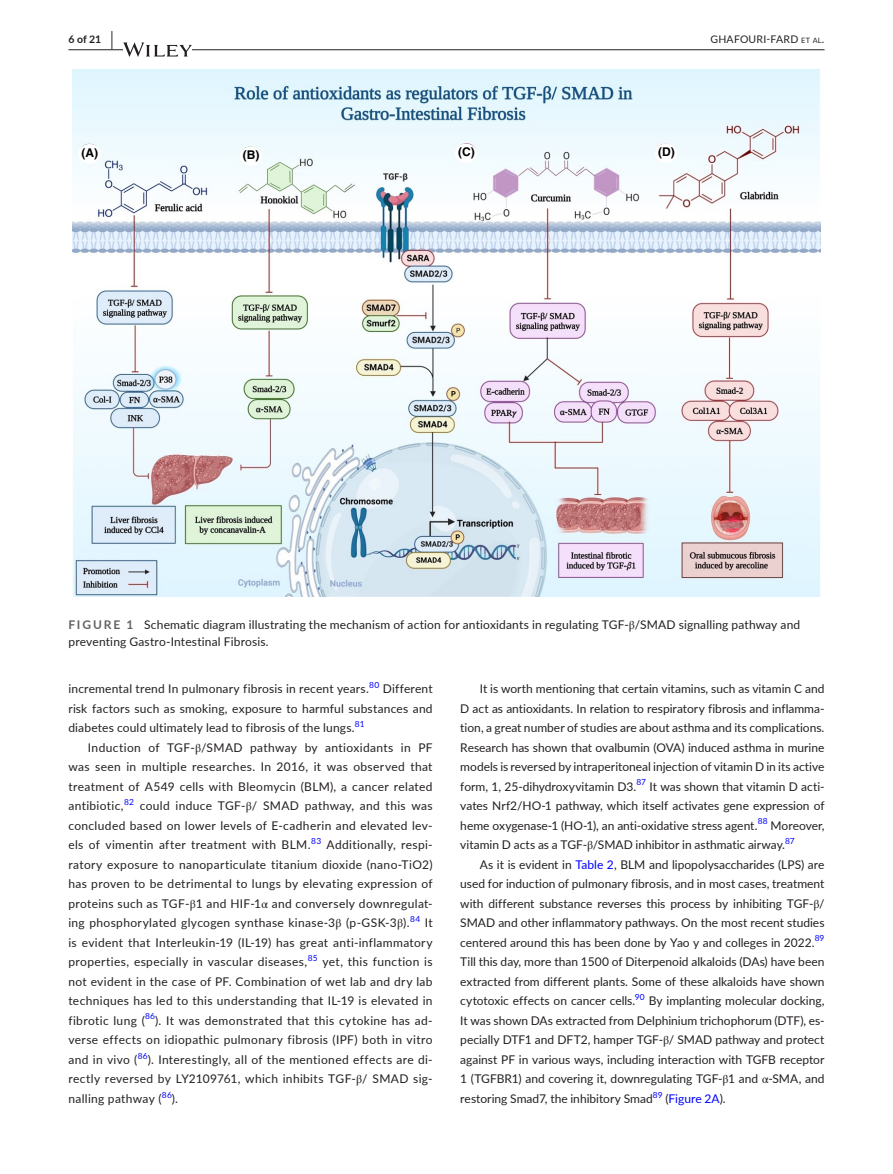
<style>
.page{position:relative;width:893px;height:1174px;background:#fff}
.page>*{position:absolute;margin:0;border:0;box-sizing:border-box;transform-origin:0 0}
.t1{font:12px/19.5px "Lato";letter-spacing:.015em;color:#231f20;text-align:justify}
.t2{font:700 12px "Helvetica LT Std";color:#000}
.t3{font:10.5px "Lato";letter-spacing:.025em;color:#231f20}
.t4{font:700 10.5px "Lato";color:#231f20}
.t5{font:8.4px "Lato";letter-spacing:.02em;color:#00f}
.s1{font-size:19.5px}
.s2{font-size:7.35px}
.s3{font-weight:700;color:#636366}
.s4{font-family:"STIX"}
.s5{color:#00f}
</style>
<div class="page">
<hr style="left:68px;top:49px;width:756px;height:1px;background:#231f20">
<svg style="left:123px;top:42px;width:69px;height:15px"></svg>
<img style="left:72px;top:69px;width:749px;height:528px">
<div style="left:78px;top:144px;width:23px;height:20px;background:#fff;border-radius:50%"></div>
<div style="left:240px;top:146px;width:22px;height:20px;background:#fff;border-radius:50%"></div>
<div style="left:455px;top:144px;width:22px;height:19px;background:#fff;border-radius:50%"></div>
<div style="left:655px;top:144px;width:22px;height:19px;background:#fff;border-radius:50%"></div>
<p class="t4" style="left:68px;top:31px;width:46px">6 of 21 <span class="s1">|</span></p>
<p class="t3" style="left:710px;top:31px;width:116px">GHAFOURI-FARD <span class="s2">et al</span>.</p>
<p class="t2" style="left:82px;top:145px;width:18px">(A)</p>
<p class="t2" style="left:243px;top:148px;width:18px">(B)</p>
<p class="t2" style="left:458px;top:145px;width:18px">(C)</p>
<p class="t2" style="left:658px;top:145px;width:18px">(D)</p>
<p class="t1" style="left:68px;top:616px;width:733px;line-height:16.5px"><span class="s3">FIGURE 1</span> Schematic diagram illustrating the mechanism of action for antioxidants in regulating TGF-<span class="s4">β</span>/SMAD signalling pathway and preventing Gastro-Intestinal Fibrosis.</p>
<p class="t1" style="left:68px;top:678px;width:302px">incremental trend In pulmonary fibrosis in recent years.</p>
<p class="t5" style="left:369px;top:679px;width:12px">80</p>
<p class="t1" style="left:68px;top:678px;width:366px;text-indent:314px">Different risk factors such as smoking, exposure to harmful substances and diabetes could ultimately lead to fibrosis of the lungs.</p>
<p class="t5" style="left:355px;top:718px;width:11px">81</p>
<p class="t1" style="left:68px;top:737px;width:366px;text-indent:20px">Induction of TGF-<span class="s4">β</span>/SMAD pathway by antioxidants in PF was seen in multiple researches. In 2016, it was observed that treatment of A549 cells with Bleomycin (BLM), a cancer related antibiotic,<sup>82</sup></p>
<p class="t1" style="left:68px;top:795px;width:366px;text-indent:71px">could induce TGF-<span class="s4">β</span>/ SMAD pathway, and this was concluded based on lower levels of E-cadherin and elevated lev&shy;els of vimentin after treatment with BLM.</p>
<p class="t5" style="left:311px;top:835px;width:12px">83</p>
<p class="t1" style="left:68px;top:834px;width:366px;text-indent:258px">Additionally, respi&shy;ratory exposure to nanoparticulate titanium dioxide (nano-TiO2) has proven to be detrimental to lungs by elevating expression of proteins such as TGF-<span class="s4">β</span>1 and HIF-1<span class="s4">α</span> and conversely downregulat&shy;ing phosphorylated glycogen synthase kinase-3<span class="s4">β</span> (p-GSK-3<span class="s4">β</span>).</p>
<p class="t5" style="left:410px;top:913px;width:12px">84</p>
<p class="t1" style="left:68px;top:912px;width:366px;text-indent:356px">It is evident that Interleukin-19 (IL-19) has great anti-inflammatory properties, especially in vascular diseases,</p>
<p class="t5" style="left:308px;top:952px;width:11px">85</p>
<p class="t1" style="left:68px;top:951px;width:366px;text-indent:254px">yet, this function is not evident in the case of PF. Combination of wet lab and dry lab techniques has led to this understanding that IL-19 is elevated in fibrotic lung (<sup>86</sup>). It was demonstrated that this cytokine has ad&shy;verse effects on idiopathic pulmonary fibrosis (IPF) both in vitro and in vivo (<sup>86</sup>). Interestingly, all of the mentioned effects are di&shy;rectly reversed by LY2109761, which inhibits TGF-<span class="s4">β</span>/ SMAD sig&shy;nalling pathway (<sup>86</sup>).</p>
<p class="t1" style="left:460px;top:678px;width:366px;text-indent:20px">It is worth mentioning that certain vitamins, such as vitamin C and D act as antioxidants. In relation to respiratory fibrosis and inflamma&shy;tion, a great number of studies are about asthma and its complications.<br>Research has shown that ovalbumin (OVA) induced asthma in murine models is reversed by intraperitoneal injection of vitamin D in its active form, 1, 25-dihydroxyvitamin D3.</p>
<p class="t5" style="left:636px;top:776px;width:11px">87</p>
<p class="t1" style="left:460px;top:776px;width:366px;text-indent:189px">It was shown that vitamin D acti&shy;vates Nrf2/HO-1 pathway, which itself activates gene expression of heme oxygenase-1 (HO-1), an anti-oxidative stress agent.</p>
<p class="t5" style="left:758px;top:815px;width:11px">88</p>
<p class="t1" style="left:460px;top:815px;width:366px;text-indent:310px">Moreover, vitamin D acts as a TGF-<span class="s4">β</span>/SMAD inhibitor in asthmatic airway.</p>
<p class="t5" style="left:785px;top:835px;width:11px">87</p>
<p class="t1" style="left:460px;top:854px;width:366px;text-indent:20px">As it is evident in <span class="s5">Table 2</span>, BLM and lipopolysaccharides (LPS) are used for induction of pulmonary fibrosis, and in most cases, treatment with different substance reverses this process by inhibiting TGF-<span class="s4">β</span>/ SMAD and other inflammatory pathways. On the most recent studies centered around this has been done by Yao y and colleges in 2022.</p>
<p class="t5" style="left:815px;top:932px;width:11px">89</p>
<p class="t1" style="left:460px;top:951px;width:366px">Till this day, more than 1500 of Diterpenoid alkaloids (DAs) have been extracted from different plants. Some of these alkaloids have shown cytotoxic effects on cancer cells.<sup>90</sup> By implanting molecular docking, It was shown DAs extracted from Delphinium trichophorum (DTF), es&shy;pecially DTF1 and DFT2, hamper TGF-<span class="s4">β</span>/ SMAD pathway and protect against PF in various ways, including interaction with TGFB receptor 1 (TGFBR1) and covering it, downregulating TGF-<span class="s4">β</span>1 and <span class="s4">α</span>-SMA, and restoring Smad7, the inhibitory Smad<sup>89</sup> (<span class="s5">Figure 2A</span>).</p>
</div>
